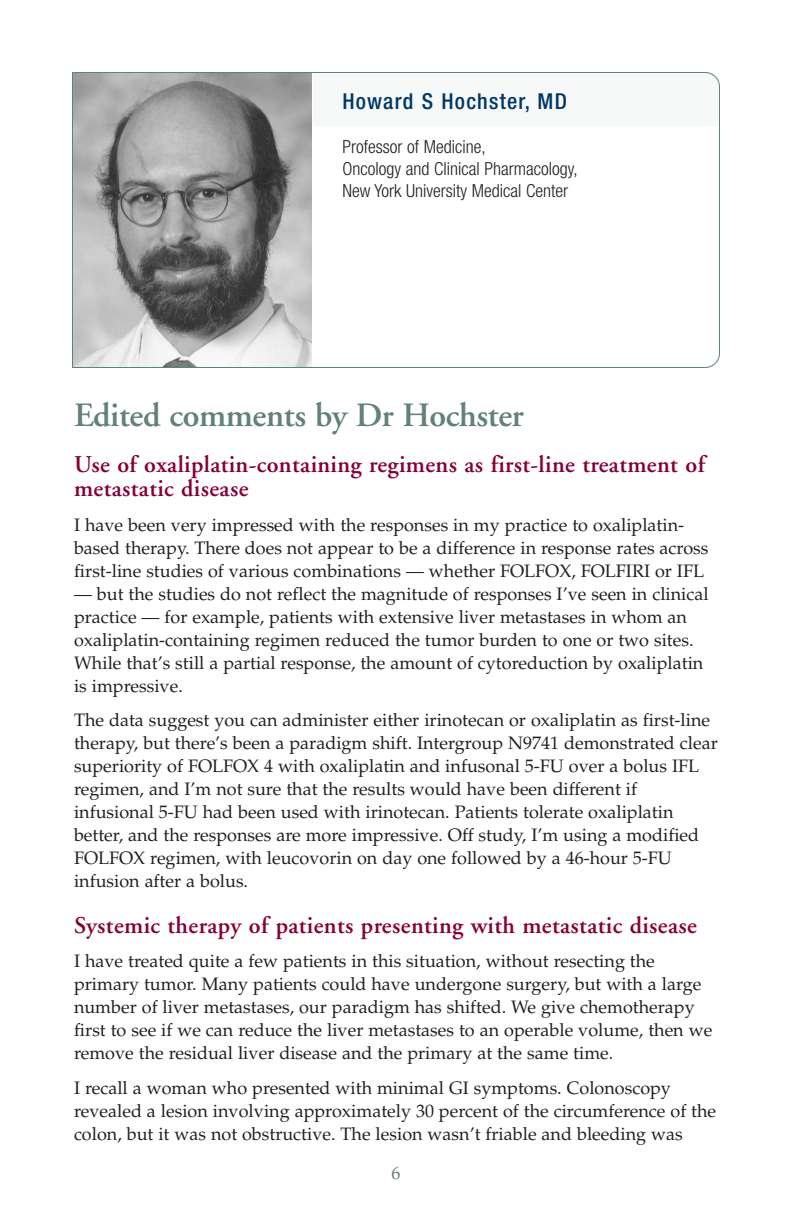
<style>
.page{position:relative;width:792px;height:1224px;background:#fff}
.page>*{position:absolute;margin:0;border:0;box-sizing:border-box;transform-origin:0 0}
.t1{font:600 34px "Adobe Garamond";letter-spacing:-.01em;color:#608373}
.t2{font:600 24px/24px "Adobe Garamond";letter-spacing:.015em;color:#860038}
.t3{font:500 condensed 22px "Helvetica Neue";letter-spacing:.055em;color:#003768}
.t4{font:18px/23px "Palatino";color:#231f20}
.t5{font:300 condensed 18px/22px "Helvetica Neue";color:#231f20}
.t6{font:18px "Palatino";color:#608373}
</style>
<div class="page">
<div style="left:72px;top:72px;width:648px;height:296px;background:#f7f9f8;border-radius:14px"></div>
<div style="left:72px;top:126px;width:648px;height:242px;background:#fff"></div>
<img style="left:72px;top:72px;width:240px;height:296px">
<svg style="left:705px;top:72px;width:15px;height:296px"></svg>
<p class="t3" style="left:342px;top:94px;width:226px">Howard S Hochster, MD</p>
<p class="t5" style="left:342px;top:138px;width:237px">Professor of Medicine,<br>Oncology and Clinical Pharmacology,<br>New York University Medical Center</p>
<h1 class="t1" style="left:74px;top:402px;width:451px">Edited comments by Dr Hochster</h1>
<h2 class="t2" style="left:74px;top:455px;width:632px">Use of oxaliplatin-containing regimens as first-line treatment of metastatic disease</h2>
<p class="t4" style="left:74px;top:515px;width:636px">I have been very impressed with the responses in my practice to oxaliplatin&shy;based therapy. There does not appear to be a difference in response rates across first-line studies of various combinations — whether FOLFOX, FOLFIRI or IFL</p>
<p class="t4" style="left:74px;top:584px;width:636px">— but the studies do not reflect the magnitude of responses I’ve seen in clinical practice — for example, patients with extensive liver metastases in whom an oxaliplatin-containing regimen reduced the tumor burden to one or two sites.<br>While that’s still a partial response, the amount of cytoreduction by oxaliplatin is impressive.</p>
<p class="t4" style="left:74px;top:711px;width:645px">The data suggest you can administer either irinotecan or oxaliplatin as first-line therapy, but there’s been a paradigm shift. Intergroup N9741 demonstrated clear superiority of FOLFOX 4 with oxaliplatin and infusonal 5-FU over a bolus IFL regimen, and I’m not sure that the results would have been different if infusional 5-FU had been used with irinotecan. Patients tolerate oxaliplatin better, and the responses are more impressive. Off study, I’m using a modified FOLFOX regimen, with leucovorin on day one followed by a 46-hour 5-FU infusion after a bolus.</p>
<h2 class="t2" style="left:74px;top:915px;width:624px">Systemic therapy of patients presenting with metastatic disease</h2>
<p class="t4" style="left:74px;top:952px;width:640px">I have treated quite a few patients in this situation, without resecting the primary tumor. Many patients could have undergone surgery, but with a large number of liver metastases, our paradigm has shifted. We give chemotherapy first to see if we can reduce the liver metastases to an operable volume, then we remove the residual liver disease and the primary at the same time.</p>
<p class="t4" style="left:74px;top:1078px;width:644px">I recall a woman who presented with minimal GI symptoms. Colonoscopy revealed a lesion involving approximately 30 percent of the circumference of the colon, but it was not obstructive. The lesion wasn’t friable and bleeding was</p>
<p class="t6" style="left:392px;top:1166px;width:10px">6</p>
</div>
